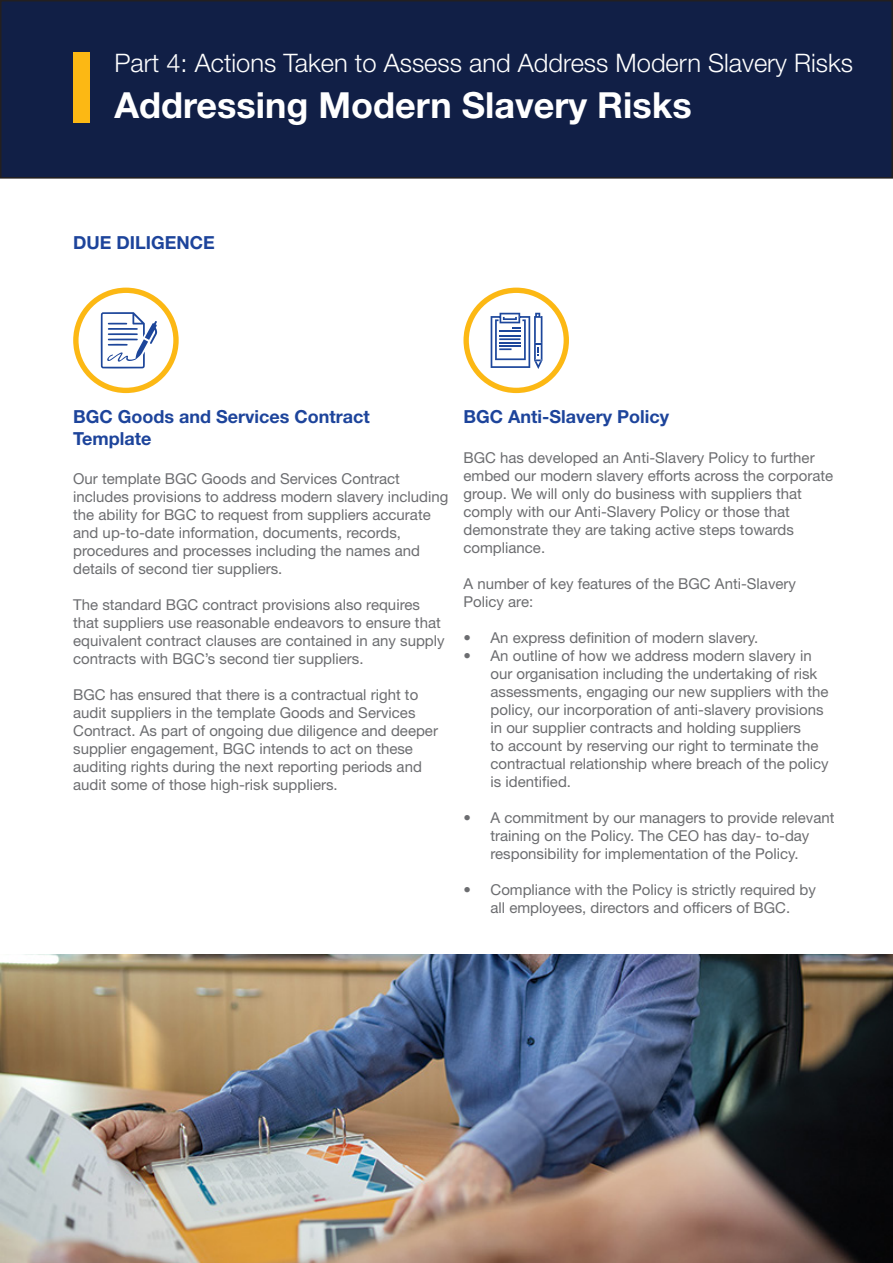
<style>
.page{position:relative;width:893px;height:1263px;background:#fff}
.page>*{position:absolute;margin:0;border:0;box-sizing:border-box;transform-origin:0 0}
.t1{font:700 36px "Helvetica Neue LT Std";color:#fff}
.t2{font:300 25.5px "Helvetica Neue LT Std";color:#fff}
.t3{font:700 18px/21.6px "Helvetica Neue LT Std";color:#1d449b}
.t4{font:15px/18px "Helvetica Neue LT Std";color:#6c6d70}
</style>
<div class="page">
<div style="left:73px;top:288px;width:106px;height:105px;border:5px solid #fcb814;border-radius:50%"></div>
<svg style="left:466px;top:290px;width:100px;height:100px"></svg>
<div style="left:463px;top:288px;width:106px;height:105px;border:5px solid #fcb814;border-radius:50%"></div>
<div style="left:1px;top:1px;width:891px;height:177px;background:#111f46"></div>
<div style="left:0;top:0;width:893px;height:179px;border:2px solid #231f20"></div>
<div style="left:74px;top:52px;width:16px;height:70px;background:#fcb814"></div>
<svg style="left:101px;top:312px;width:56px;height:56px"></svg>
<svg style="left:491px;top:313px;width:51px;height:56px"></svg>
<img style="left:0;top:955px;width:893px;height:308px">
<p class="t2" style="left:114px;top:47px;width:740px">Part 4: Actions Taken to Assess and Address Modern Slavery Risks</p>
<p class="t1" style="left:115px;top:83px;width:579px">Addressing Modern Slavery Risks</p>
<p class="t3" style="left:73px;top:231px;width:143px">DUE DILIGENCE</p>
<p class="t3" style="left:73px;top:405px;width:298px">BGC Goods and Services Contract<br>Template</p>
<p class="t4" style="left:73px;top:470px;width:377px">Our template BGC Goods and Services Contract includes provisions to address modern slavery including the ability for BGC to request from suppliers accurate and up-to-date information, documents, records, procedures and processes including the names and details of second tier suppliers.</p>
<p class="t4" style="left:73px;top:596px;width:373px">The standard BGC contract provisions also requires that suppliers use reasonable endeavors to ensure that equivalent contract clauses are contained in any supply contracts with BGC’s second tier suppliers.</p>
<p class="t4" style="left:73px;top:686px;width:366px">BGC has ensured that there is a contractual right to audit suppliers in the template Goods and Services Contract. As part of ongoing due diligence and deeper supplier engagement, BGC intends to act on these auditing rights during the next reporting periods and audit some of those high-risk suppliers.</p>
<p class="t3" style="left:463px;top:405px;width:207px">BGC Anti-Slavery Policy</p>
<p class="t4" style="left:463px;top:448px;width:371px">BGC has developed an Anti-Slavery Policy to further embed our modern slavery efforts across the corporate group. We will only do business with suppliers that comply with our Anti-Slavery Policy or those that demonstrate they are taking active steps towards compliance.</p>
<p class="t4" style="left:463px;top:574px;width:334px">A number of key features of the BGC Anti-Slavery<br>Policy are:</p>
<p class="t4" style="left:463px;top:628px;width:296px">• An express definition of modern slavery.</p>
<p class="t4" style="left:490px;top:646px;width:340px;text-indent:-27px">• An outline of how we address modern slavery in our organisation including the undertaking of risk assessments, engaging our new suppliers with the policy, our incorporation of anti-slavery provisions in our supplier contracts and holding suppliers<br>to account by reserving our right to terminate the contractual relationship where breach of the policy is identified.</p>
<p class="t4" style="left:463px;top:808px;width:373px;text-align:center">• A commitment by our managers to provide relevant training on the Policy. The CEO has day- to-day responsibility for implementation of the Policy.</p>
<p class="t4" style="left:463px;top:880px;width:354px;text-align:center">• Compliance with the Policy is strictly required by all employees, directors and officers of BGC.</p>
</div>
